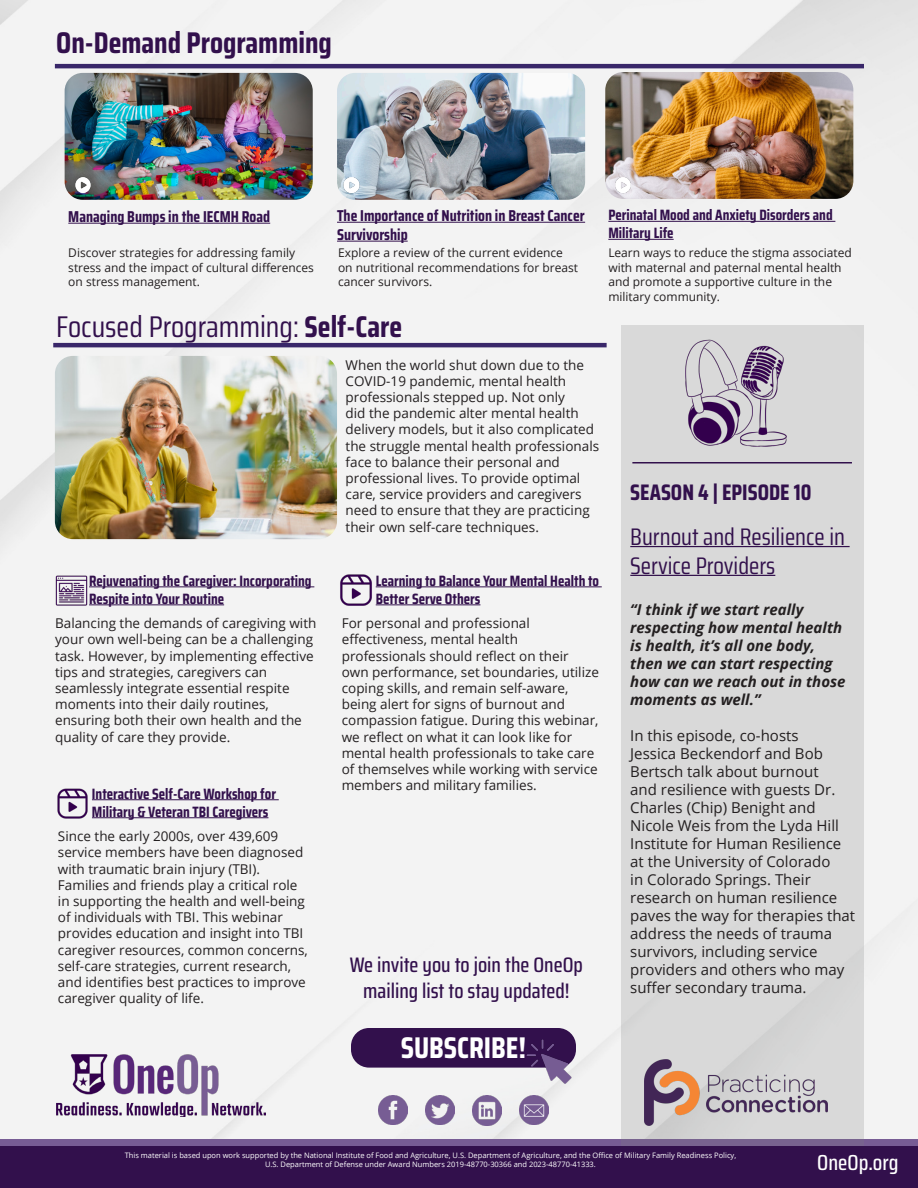
<style>
.page{position:relative;width:918px;height:1188px;background:#fff}
.page>*{position:absolute;margin:0;border:0;box-sizing:border-box;transform-origin:0 0}
.t1{font:30px "Saira Condensed";color:#32104c}
.t2{font:700 30px "Saira Condensed";color:#32104c}
.t3{font:700 30px "Saira Condensed";color:#fff}
.t4{font:24px/28.8px "Saira Condensed";color:#32104c}
.t5{font:700 22.5px "Saira Condensed";color:#32104c}
.t6{font:500 21.75px "Saira Condensed";color:#fff}
.t7{font:500 21px/25.2px "Saira Condensed";color:#32104c;text-align:center}
.t8{font:700 15.75px/18.9px "Saira Condensed";color:#32104c}
.t9{font:15px/18px "Open Sans";color:#231f20}
.t10{font:700 15px/18px "Saira Condensed";color:#32104c}
.t11{font:italic 700 15px/18px "Open Sans";color:#231f20}
.t12{font:13.5px/16.2px "Open Sans";color:#231f20}
.t13{font:12px/14.4px "Open Sans";color:#231f20}
.t14{font:7.5px/9px "Open Sans";color:#fff;text-align:center}
.s1{font-weight:700}
</style>
<div class="page">
<div style="left:0;top:0;width:918px;height:1139px;background:#f3f3f3"></div>
<div style="left:0;top:1139px;width:918px;height:47px;background:linear-gradient(to right,#775a95,#786190)"></div>
<div style="left:0;top:1147px;width:918px;height:41px;background:#32104c"></div>
<img style="left:56px;top:1054px;width:209px;height:62px">
<div style="left:621px;top:325px;width:242px;height:820px;background:#d9d9d9"></div>
<img style="left:644px;top:1060px;width:184px;height:65px">
<hr style="left:53px;top:343px;width:554px;height:4px;background:#392769">
<hr style="left:55px;top:64px;width:809px;height:4px;background:#392769">
<img style="left:55px;top:356px;width:282px;height:183px">
<img style="left:65px;top:73px;width:248px;height:127px">
<img style="left:337px;top:73px;width:248px;height:127px">
<img style="left:337px;top:572px;width:39px;height:36px">
<img style="left:379px;top:1096px;width:28px;height:28px">
<img style="left:425px;top:1096px;width:29px;height:29px">
<img style="left:472px;top:1095px;width:30px;height:30px">
<img style="left:520px;top:1096px;width:29px;height:29px">
<hr style="left:630px;top:546px;width:220px;height:1px;background:#32104c">
<hr style="left:630px;top:575px;width:145px;height:1px;background:#32104c">
<div style="left:351px;top:1028px;width:225px;height:40px;background:#32104c;border-radius:18px"></div>
<img style="left:518px;top:1039px;width:62px;height:45px">
<hr style="left:68px;top:223px;width:202px;height:1px;background:#32104c">
<hr style="left:608px;top:221px;width:227px;height:1px;background:#32104c">
<hr style="left:608px;top:239px;width:66px;height:1px;background:#32104c">
<img style="left:70px;top:176px;width:26px;height:18px">
<img style="left:605px;top:72px;width:248px;height:127px">
<img style="left:339px;top:176px;width:26px;height:18px">
<img style="left:610px;top:176px;width:26px;height:18px">
<hr style="left:632px;top:462px;width:220px;height:2px;background:#32104c">
<hr style="left:89px;top:586px;width:225px;height:1px;background:#32104c">
<hr style="left:89px;top:604px;width:135px;height:1px;background:#32104c">
<img style="left:52px;top:572px;width:39px;height:37px">
<hr style="left:92px;top:799px;width:187px;height:1px;background:#32104c">
<hr style="left:92px;top:817px;width:176px;height:1px;background:#32104c">
<img style="left:53px;top:785px;width:39px;height:37px">
<hr style="left:376px;top:586px;width:226px;height:1px;background:#32104c">
<hr style="left:376px;top:604px;width:104px;height:1px;background:#32104c">
<img style="left:685px;top:339px;width:102px;height:108px">
<hr style="left:337px;top:222px;width:248px;height:1px;background:#32104c">
<hr style="left:337px;top:241px;width:71px;height:1px;background:#32104c">
<p class="t2" style="left:56px;top:20px;width:277px">On-Demand Programming</p>
<p class="t8" style="left:68px;top:207px;width:203px">Managing Bumps in the IECMH Road</p>
<p class="t10" style="left:608px;top:206px;width:226px">Perinatal Mood and Anxiety Disorders and<br>Military Life</p>
<p class="t8" style="left:337px;top:206px;width:249px">The Importance of Nutrition in Breast Cancer<br>Survivorship</p>
<p class="t13" style="left:68px;top:246px;width:247px">Discover strategies for addressing family stress and the impact of cultural differences on stress management.</p>
<p class="t13" style="left:338px;top:246px;width:242px">Explore a review of the current evidence on nutritional recommendations for breast cancer survivors.</p>
<p class="t13" style="left:608px;top:246px;width:245px">Learn ways to reduce the stigma associated with maternal and paternal mental health and promote a supportive culture in the military community.</p>
<p class="t1" style="left:56px;top:305px;width:347px">Focused Programming: <span class="s1">Self-Care</span></p>
<p class="t12" style="left:346px;top:356px;width:255px">When the world shut down due to the COVID-19 pandemic, mental health professionals stepped up. Not only<br>did the pandemic alter mental health delivery models, but it also complicated the struggle mental health professionals face to balance their personal and professional lives. To provide optimal care, service providers and caregivers need to ensure that they are practicing their own self-care techniques.</p>
<p class="t10" style="left:89px;top:571px;width:224px">Rejuvenating the Caregiver: Incorporating<br>Respite into Your Routine</p>
<p class="t12" style="left:55px;top:615px;width:263px">Balancing the demands of caregiving with your own well-being can be a challenging task. However, by implementing effective tips and strategies, caregivers can seamlessly integrate essential respite moments into their daily routines, ensuring both their own health and the quality of care they provide.</p>
<p class="t10" style="left:92px;top:784px;width:186px">Interactive Self-Care Workshop for<br>Military &amp; Veteran TBI Caregivers</p>
<p class="t12" style="left:58px;top:828px;width:251px">Since the early 2000s, over 439,609 service members have been diagnosed with traumatic brain injury (TBI).<br>Families and friends play a critical role in supporting the health and well-being of individuals with TBI. This webinar provides education and insight into TBI caregiver resources, common concerns, self-care strategies, current research, and identifies best practices to improve caregiver quality of life.</p>
<p class="t10" style="left:376px;top:571px;width:225px">Learning to Balance Your Mental Health to<br>Better Serve Others</p>
<p class="t12" style="left:342px;top:615px;width:259px">For personal and professional effectiveness, mental health professionals should reflect on their own performance, set boundaries, utilize coping skills, and remain self-aware, being alert for signs of burnout and compassion fatigue. During this webinar, we reflect on what it can look like for mental health professionals to take care of themselves while working with service members and military families.</p>
<p class="t7" style="left:350px;top:952px;width:235px">We invite you to join the OneOp mailing list to stay updated!</p>
<p class="t3" style="left:401px;top:1024px;width:127px">SUBSCRIBE!</p>
<p class="t5" style="left:630px;top:475px;width:183px">SEASON 4 | EPISODE 10</p>
<p class="t4" style="left:630px;top:522px;width:216px">Burnout and Resilience in<br>Service Providers</p>
<p class="t11" style="left:630px;top:600px;width:217px">“I think if we start really respecting how mental health is health, it’s all one body, then we can start respecting how can we reach out in those moments as well.”</p>
<p class="t9" style="left:630px;top:726px;width:226px">In this episode, co-hosts<br>Jessica Beckendorf and Bob<br>Bertsch talk about burnout<br>and resilience with guests Dr.<br>Charles (Chip) Benight and<br>Nicole Weis from the Lyda Hill<br>Institute for Human Resilience at the University of Colorado<br>in Colorado Springs. Their research on human resilience paves the way for therapies that address the needs of trauma survivors, including service providers and others who may suffer secondary trauma.</p>
<p class="t14" style="left:125px;top:1151px;width:613px">This material is based upon work supported by the National Institute of Food and Agriculture, U.S. Department of Agriculture, and the Office of Military Family Readiness Policy,<br>U.S. Department of Defense under Award Numbers 2019-48770-30366 and 2023-48770-41333.</p>
<p class="t6" style="left:817px;top:1147px;width:83px">OneOp.org</p>
</div>
